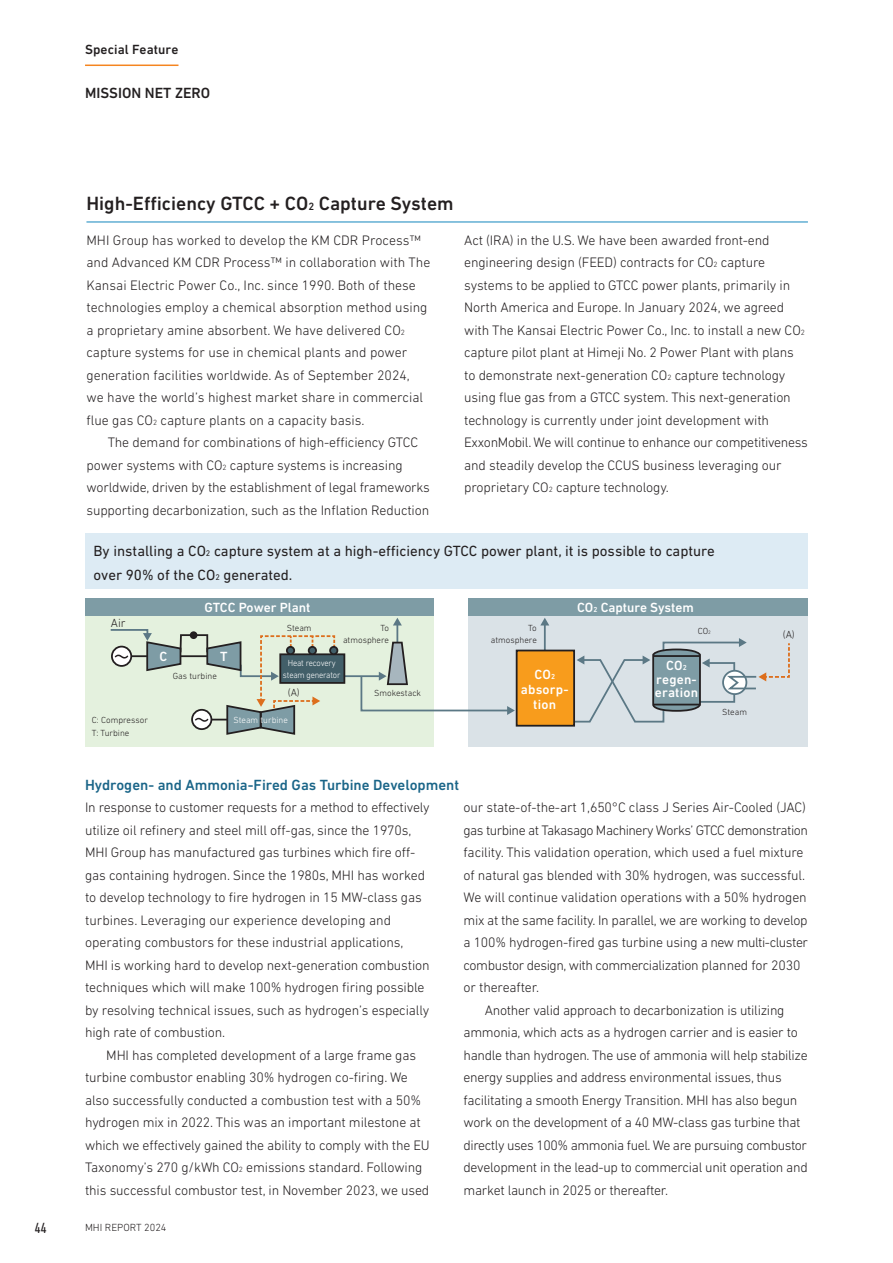
<style>
.page{position:relative;width:893px;height:1263px;background:#fff}
.page>*{position:absolute;margin:0;border:0;box-sizing:border-box;transform-origin:0 0}
.t1{font:500 19.5px "DIN Next LT Pro";color:#231f20}
.t2{font:15px/24px "DIN Next LT Pro";color:#231f20}
.t3{font:500 15px "DIN Next LT Pro";color:#1a6588}
.t4{font:500 15px "DIN Next LT Pro";color:#231f20}
.t5{font:condensed 15px "DIN Next LT Pro";color:#231f20}
.t6{font:300 13.95px/22.5px "DIN Next LT Pro";letter-spacing:-.01em;color:#231f20}
.t7{font:300 13.95px "DIN Next LT Pro";letter-spacing:-.03em;color:#231f20}
.t8{font:300 13.95px "DIN Next LT Pro";letter-spacing:-.035em;color:#231f20}
.t9{font:500 13.5px/13.5px "DIN Next LT Pro";color:#fff;text-align:center}
.t10{font:500 13.5px "DIN Next LT Pro";letter-spacing:.005em;color:#231f20}
.t11{font:300 12px "DIN Next LT Pro";color:#231f20}
.t12{font:300 10.5px "DIN Next LT Pro";color:#231f20}
.t13{font:300 9px/12px "DIN Next LT Pro";color:#231f20;text-align:right}
.t14{font:300 9px/12px "DIN Next LT Pro";letter-spacing:-.02em;color:#fff;text-align:center;scale:.94 1}
.t15{font:300 9px "DIN Next LT Pro";color:#fff}
.s1{font-size:10.8px}
.s2{font-size:7.65px}
.s3{font-size:8.25px}
.s4{font-size:7.35px}
.s5{font-size:4.95px}
</style>
<div class="page">
<hr style="left:86px;top:221px;width:722px;height:2px;background:#62afd3">
<div style="left:85px;top:534px;width:723px;height:55px;background:#ddebf4"></div>
<div style="left:85px;top:598px;width:349px;height:149px;background:#e4f1de"></div>
<div style="left:468px;top:598px;width:339px;height:149px;background:#dae2e7"></div>
<div style="left:85px;top:598px;width:349px;height:17px;background:#7e9ca5"></div>
<div style="left:468px;top:598px;width:339px;height:17px;background:#7e9ca5"></div>
<hr style="left:336px;top:675px;width:44px;height:2px;background:#5b7885">
<hr style="left:396px;top:624px;width:2px;height:44px;background:#5b7885">
<svg style="left:393px;top:618px;width:9px;height:7px"></svg>
<svg style="left:360px;top:641px;width:155px;height:74px"></svg>
<div style="left:280px;top:654px;width:64px;height:29px;background:#425f69"></div>
<div style="left:279px;top:653px;width:66px;height:31px;border:2px solid #231f20"></div>
<div style="left:329px;top:646px;width:9px;height:9px;border:2px solid #231f20;border-radius:50%"></div>
<svg style="left:110px;top:629px;width:226px;height:106px"></svg>
<hr style="left:544px;top:624px;width:2px;height:91px;background:#5b7885">
<svg style="left:540px;top:618px;width:9px;height:7px"></svg>
<div style="left:517px;top:650px;width:57px;height:76px;background:#f89c1c"></div>
<div style="left:516px;top:650px;width:59px;height:77px;border:2px solid #231f20"></div>
<svg style="left:569px;top:638px;width:221px;height:85px"></svg>
<hr style="left:85px;top:65px;width:93px;height:1px;background:#f58520">
<p class="t10" style="left:85px;top:41px;width:95px">Special Feature</p>
<p class="t4" style="left:85px;top:84px;width:127px">MISSION NET ZERO</p>
<h1 class="t1" style="left:86px;top:192px;width:369px">High-Efficiency GTCC + CO<span class="s1">2</span> Capture System</h1>
<p class="t6" style="left:86px;top:229px;width:345px">MHI Group has worked to develop the KM CDR Process™ and Advanced KM CDR Process™ in collaboration with The Kansai Electric Power Co., Inc. since 1990. Both of these technologies employ a chemical absorption method using a proprietary amine absorbent. We have delivered CO<span class="s2">2 </span>capture systems for use in chemical plants and power generation facilities worldwide. As of September 2024, we have the world’s highest market share in commercial flue gas CO<span class="s2">2</span> capture plants on a capacity basis.</p>
<p class="t6" style="left:86px;top:431px;width:345px;text-indent:21px">The demand for combinations of high-efficiency GTCC power systems with CO<span class="s2">2</span> capture systems is increasing worldwide, driven by the establishment of legal frameworks supporting decarbonization, such as the Inflation Reduction</p>
<p class="t6" style="left:464px;top:229px;width:345px">Act (IRA) in the U.S. We have been awarded front-end engineering design (FEED) contracts for CO<span class="s2">2</span> capture systems to be applied to GTCC power plants, primarily in North America and Europe. In January 2024, we agreed with The Kansai Electric Power Co., Inc. to install a new CO<span class="s2">2 </span>capture pilot plant at Himeji No. 2 Power Plant with plans to demonstrate next-generation CO<span class="s2">2</span> capture technology using flue gas from a GTCC system. This next-generation technology is currently under joint development with ExxonMobil. We will continue to enhance our competitiveness and steadily develop the CCUS business leveraging our proprietary CO<span class="s2">2</span> capture technology.</p>
<p class="t2" style="left:94px;top:538px;width:623px">By installing a CO<span class="s3">2</span> capture system at a high-efficiency GTCC power plant, it is possible to capture over 90% of the CO<span class="s3">2</span> generated.</p>
<p class="t11" style="left:111px;top:616px;width:16px">Air</p>
<p class="t13" style="left:92px;top:713px;width:57px;line-height:13.5px;text-align:left">C: Compressor<br>T: Turbine</p>
<p class="t9" style="left:205px;top:600px;width:108px">GTCC Power Plant</p>
<p class="t9" style="left:577px;top:600px;width:118px">CO<span class="s4">2</span> Capture System</p>
<p class="t13" style="left:287px;top:621px;width:26px">Steam</p>
<p class="t13" style="left:343px;top:621px;width:48px">To atmosphere</p>
<p class="t13" style="left:491px;top:622px;width:48px">To atmosphere</p>
<p class="t9" style="left:159px;top:649px;width:9px">C</p>
<p class="t9" style="left:220px;top:649px;width:9px">T</p>
<p class="t14" style="left:283px;top:657px;width:63px">Heat recovery steam generator</p>
<p class="t15" style="left:233px;top:715px;width:56px">Steam turbine</p>
<p class="t13" style="left:173px;top:670px;width:46px">Gas turbine</p>
<p class="t12" style="left:288px;top:686px;width:14px">(A)</p>
<p class="t13" style="left:374px;top:686px;width:49px">Smokestack</p>
<p class="t9" style="left:521px;top:667px;width:49px;line-height:15px">CO<span class="s4">2 </span>absorp&shy;tion</p>
<p class="t13" style="left:698px;top:625px;width:15px">CO<span class="s5">2</span></p>
<p class="t9" style="left:655px;top:659px;width:45px">CO<span class="s4">2 </span>regen&shy;eration</p>
<p class="t13" style="left:722px;top:706px;width:26px">Steam</p>
<p class="t12" style="left:783px;top:629px;width:14px">(A)</p>
<p class="t3" style="left:85px;top:776px;width:376px">Hydrogen- and Ammonia-Fired Gas Turbine Development</p>
<p class="t6" style="left:85px;top:796px;width:346px">In response to customer requests for a method to effectively utilize oil refinery and steel mill off-gas, since the 1970s, MHI Group has manufactured gas turbines which fire off&shy;gas containing hydrogen. Since the 1980s, MHI has worked to develop technology to fire hydrogen in 15 MW-class gas turbines. Leveraging our experience developing and operating combustors for these industrial applications,<br>MHI is working hard to develop next-generation combustion techniques which will make 100% hydrogen firing possible by resolving technical issues, such as hydrogen’s especially high rate of combustion.</p>
<p class="t6" style="left:85px;top:1043px;width:346px;text-indent:21px">MHI has completed development of a large frame gas turbine combustor enabling 30% hydrogen co-firing. We also successfully conducted a combustion test with a 50% hydrogen mix in 2022. This was an important milestone at which we effectively gained the ability to comply with the EU Taxonomy’s 270 g/kWh CO<span class="s2">2</span> emissions standard. Following this successful combustor test, in November 2023, we used</p>
<p class="t6" style="left:463px;top:796px;width:344px">our state-of-the-art 1,650°C class J Series Air-Cooled (JAC)</p>
<p class="t8" style="left:463px;top:822px;width:346px">gas turbine at Takasago Machinery Works’ GTCC demonstration</p>
<p class="t6" style="left:463px;top:841px;width:342px">facility. This validation operation, which used a fuel mixture</p>
<p class="t6" style="left:463px;top:863px;width:343px">of natural gas blended with 30% hydrogen, was successful.</p>
<p class="t6" style="left:463px;top:886px;width:345px">We will continue validation operations with a 50% hydrogen</p>
<p class="t6" style="left:463px;top:908px;width:346px">mix at the same facility. In parallel, we are working to develop</p>
<p class="t6" style="left:463px;top:931px;width:346px">a 100% hydrogen-fired gas turbine using a new multi-cluster</p>
<p class="t7" style="left:463px;top:957px;width:338px">combustor design, with commercialization planned for 2030</p>
<p class="t6" style="left:463px;top:976px;width:77px">or thereafter.</p>
<p class="t6" style="left:485px;top:998px;width:301px">Another valid approach to decarbonization is utilizing</p>
<p class="t6" style="left:463px;top:1021px;width:336px">ammonia, which acts as a hydrogen carrier and is easier to</p>
<p class="t6" style="left:463px;top:1043px;width:346px">handle than hydrogen. The use of ammonia will help stabilize</p>
<p class="t6" style="left:463px;top:1066px;width:320px">energy supplies and address environmental issues, thus</p>
<p class="t6" style="left:463px;top:1088px;width:335px">facilitating a smooth Energy Transition. MHI has also begun</p>
<p class="t6" style="left:463px;top:1111px;width:339px">work on the development of a 40 MW-class gas turbine that</p>
<p class="t7" style="left:463px;top:1137px;width:345px">directly uses 100% ammonia fuel. We are pursuing combustor</p>
<p class="t6" style="left:463px;top:1156px;width:346px">development in the lead-up to commercial unit operation and</p>
<p class="t6" style="left:463px;top:1178px;width:206px">market launch in 2025 or thereafter.</p>
<p class="t5" style="left:35px;top:1219px;width:14px">44</p>
<p class="t12" style="left:85px;top:1222px;width:83px">MHI REPORT 2024</p>
</div>
